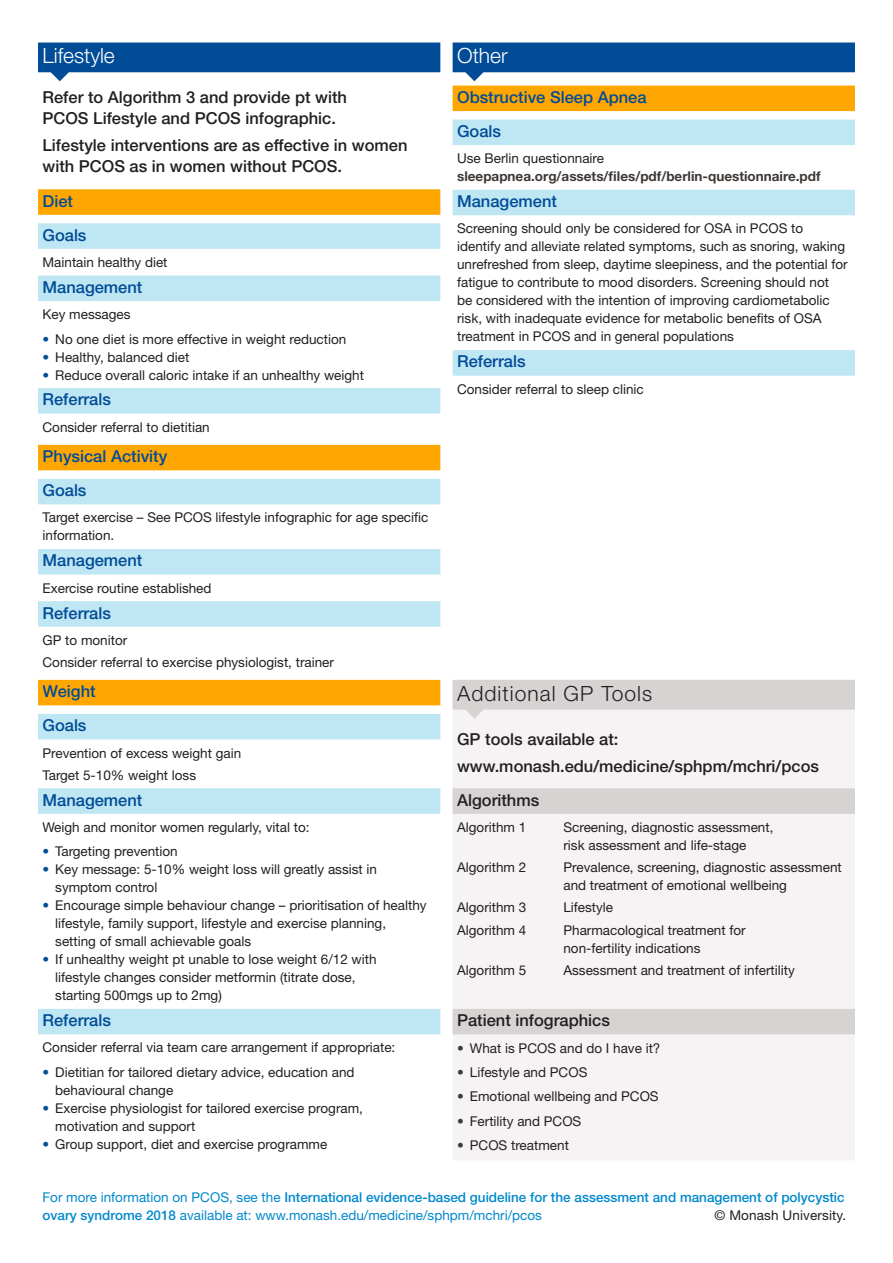
<style>
.page{position:relative;width:893px;height:1263px;background:#fff}
.page>*{position:absolute;margin:0;border:0;box-sizing:border-box;transform-origin:0 0}
.t1{font:300 21px "Helvetica Neue LT Std";letter-spacing:.05em;color:#231f20}
.t2{font:300 21px "Helvetica Neue LT Std";color:#fff}
.t3{font:500 16.5px/21px "Helvetica Neue LT Std";color:#231f20}
.t4{font:500 16.5px/34px "Helvetica Neue LT Std";color:#004c97}
.t5{font:13.5px/18px "Helvetica Neue LT Std";color:#231f20}
.t6{font:500 13.5px/18px "Helvetica Neue LT Std";color:#0088cd}
.t7{font:700 13.5px "Helvetica Neue LT Std";color:#3e3835}
.s1{color:#004c97}
.s2{color:#3e3835}
.s3{font-weight:400}
</style>
<div class="page">
<svg style="left:452px;top:42px;width:403px;height:103px"></svg>
<svg style="left:452px;top:189px;width:403px;height:27px;background:#c2e7f3"></svg>
<div style="left:452px;top:350px;width:403px;height:26px;background:#bfe6f3"></div>
<svg style="left:38px;top:42px;width:403px;height:39px"></svg>
<svg style="left:38px;top:189px;width:403px;height:60px;background:#e3ce8d"></svg>
<svg style="left:38px;top:444px;width:403px;height:61px;background:#e4cf8f"></svg>
<svg style="left:38px;top:679px;width:403px;height:61px;background:#e4cf8f"></svg>
<div style="left:38px;top:275px;width:403px;height:26px;background:#bfe6f3"></div>
<div style="left:38px;top:549px;width:403px;height:26px;background:#bfe6f3"></div>
<svg style="left:38px;top:788px;width:403px;height:26px;background:#c0e6f3"></svg>
<div style="left:38px;top:388px;width:403px;height:26px;background:#bfe6f3"></div>
<svg style="left:38px;top:601px;width:403px;height:26px;background:#c0e6f3"></svg>
<div style="left:38px;top:1009px;width:403px;height:26px;background:#bfe6f3"></div>
<div style="left:453px;top:719px;width:402px;height:441px;background:#f6f3f4"></div>
<svg style="left:452px;top:680px;width:403px;height:39px"></svg>
<svg style="left:452px;top:786px;width:403px;height:30px;background:#dbd7d7"></svg>
<svg style="left:452px;top:1006px;width:403px;height:31px"></svg>
<h1 class="t2" style="left:43px;top:43px;width:74px">Lifestyle</h1>
<p class="t3" style="left:43px;top:86px;width:306px">Refer to Algorithm 3 and provide pt with<br>PCOS Lifestyle and PCOS infographic.</p>
<p class="t3" style="left:43px;top:135px;width:367px">Lifestyle interventions are as effective in women with PCOS as in women without PCOS.</p>
<p class="t4" style="left:43px;top:184px;width:32px">Diet</p>
<p class="t4" style="left:43px;top:218px;width:46px">Goals</p>
<p class="t5" style="left:43px;top:253px;width:127px">Maintain healthy diet</p>
<p class="t4" style="left:43px;top:270px;width:101px">Management</p>
<p class="t5" style="left:43px;top:305px;width:90px">Key messages</p>
<p class="t5" style="left:43px;top:330px;width:305px"><span class="s1">•</span> No one diet is more effective in weight reduction</p>
<p class="t5" style="left:43px;top:348px;width:148px"><span class="s1">•</span> Healthy, balanced diet</p>
<p class="t5" style="left:43px;top:366px;width:323px"><span class="s1">•</span> Reduce overall caloric intake if an unhealthy weight</p>
<p class="t4" style="left:43px;top:382px;width:70px">Referrals</p>
<p class="t5" style="left:43px;top:418px;width:169px">Consider referral to dietitian</p>
<p class="t4" style="left:43px;top:439px;width:126px">Physical Activity</p>
<p class="t4" style="left:43px;top:473px;width:46px">Goals</p>
<p class="t5" style="left:43px;top:508px;width:387px">Target exercise – See PCOS lifestyle infographic for age specific information.</p>
<p class="t4" style="left:43px;top:543px;width:101px">Management</p>
<p class="t5" style="left:43px;top:579px;width:171px">Exercise routine established</p>
<p class="t4" style="left:43px;top:595px;width:70px">Referrals</p>
<p class="t5" style="left:43px;top:629px;width:293px;line-height:22.2px">GP to monitor<br>Consider referral to exercise physiologist, trainer</p>
<p class="t4" style="left:43px;top:674px;width:55px">Weight</p>
<p class="t4" style="left:43px;top:708px;width:46px">Goals</p>
<p class="t5" style="left:43px;top:741px;width:200px;line-height:22.2px">Prevention of excess weight gain<br>Target 5-10% weight loss</p>
<p class="t4" style="left:43px;top:783px;width:101px">Management</p>
<p class="t5" style="left:43px;top:818px;width:269px">Weigh and monitor women regularly, vital to:</p>
<p class="t5" style="left:43px;top:842px;width:137px"><span class="s1">•</span> Targeting prevention</p>
<p class="t5" style="left:55px;top:860px;width:323px;text-indent:-13px"><span class="s1">•</span> Key message: 5-10% weight loss will greatly assist in symptom control</p>
<p class="t5" style="left:55px;top:896px;width:373px;text-indent:-13px"><span class="s1">•</span> Encourage simple behaviour change – prioritisation of healthy lifestyle, family support, lifestyle and exercise planning, setting of small achievable goals</p>
<p class="t5" style="left:55px;top:950px;width:323px;text-indent:-13px"><span class="s1">•</span> If unhealthy weight pt unable to lose weight 6/12 with lifestyle changes consider metformin (titrate dose, starting 500mgs up to 2mg)</p>
<p class="t4" style="left:43px;top:1003px;width:70px">Referrals</p>
<p class="t5" style="left:43px;top:1038px;width:354px">Consider referral via team care arrangement if appropriate:</p>
<p class="t5" style="left:55px;top:1063px;width:301px;text-indent:-13px"><span class="s1">•</span> Dietitian for tailored dietary advice, education and behavioural change</p>
<p class="t5" style="left:55px;top:1099px;width:309px;text-indent:-13px"><span class="s1">•</span> Exercise physiologist for tailored exercise program, motivation and support</p>
<p class="t5" style="left:43px;top:1135px;width:286px"><span class="s1">•</span> Group support, diet and exercise programme</p>
<h1 class="t2" style="left:457px;top:43px;width:52px">Other</h1>
<p class="t4" style="left:457px;top:80px;width:191px">Obstructive Sleep Apnea<br>Goals</p>
<p class="t5" style="left:457px;top:149px;width:149px">Use Berlin questionnaire</p>
<p class="t7" style="left:457px;top:168px;width:365px">sleepapnea.org/assets/files/pdf/berlin-questionnaire.pdf</p>
<p class="t4" style="left:457px;top:184px;width:101px">Management</p>
<p class="t5" style="left:457px;top:219px;width:392px">Screening should only be considered for OSA in PCOS to identify and alleviate related symptoms, such as snoring, waking unrefreshed from sleep, daytime sleepiness, and the potential for fatigue to contribute to mood disorders. Screening should not<br>be considered with the intention of improving cardiometabolic risk, with inadequate evidence for metabolic benefits of OSA treatment in PCOS and in general populations</p>
<p class="t4" style="left:457px;top:344px;width:70px">Referrals</p>
<p class="t5" style="left:457px;top:380px;width:188px">Consider referral to sleep clinic</p>
<h1 class="t1" style="left:457px;top:680px;width:197px">Additional GP Tools</h1>
<p class="t3" style="left:457px;top:725px;width:363px;line-height:27.3px">GP tools available at: www.monash.edu/medicine/sphpm/mchri/pcos</p>
<p class="t3" style="left:457px;top:789px;width:84px">Algorithms</p>
<p class="t5" style="left:457px;top:818px;width:71px">Algorithm 1</p>
<p class="t5" style="left:563px;top:818px;width:212px">Screening, diagnostic assessment, risk assessment and life-stage</p>
<p class="t5" style="left:457px;top:858px;width:71px">Algorithm 2</p>
<p class="t5" style="left:563px;top:858px;width:280px">Prevalence, screening, diagnostic assessment and treatment of emotional wellbeing</p>
<p class="t5" style="left:457px;top:898px;width:71px">Algorithm 3</p>
<p class="t5" style="left:563px;top:898px;width:51px">Lifestyle</p>
<p class="t5" style="left:457px;top:921px;width:71px">Algorithm 4</p>
<p class="t5" style="left:563px;top:921px;width:184px">Pharmacological treatment for non-fertility indications</p>
<p class="t5" style="left:457px;top:961px;width:71px">Algorithm 5</p>
<p class="t5" style="left:563px;top:961px;width:233px">Assessment and treatment of infertility</p>
<p class="t3" style="left:457px;top:1010px;width:154px">Patient infographics</p>
<p class="t5" style="left:457px;top:1038px;width:205px"><span class="s2">•</span> What is PCOS and do I have it?</p>
<p class="t5" style="left:457px;top:1063px;width:132px"><span class="s2">•</span> Lifestyle and PCOS</p>
<p class="t5" style="left:457px;top:1087px;width:203px"><span class="s2">•</span> Emotional wellbeing and PCOS</p>
<p class="t5" style="left:457px;top:1112px;width:126px"><span class="s2">•</span> Fertility and PCOS</p>
<p class="t5" style="left:457px;top:1136px;width:113px"><span class="s2">•</span> PCOS treatment</p>
<p class="t6" style="left:43px;top:1188px;width:804px"><span class="s3">For more information on PCOS, see the</span> International evidence-based guideline for the assessment and management of polycystic ovary syndrome 2018 <span class="s3">available at: www.monash.edu/medicine/sphpm/mchri/pcos</span></p>
<p class="t5" style="left:715px;top:1206px;width:133px">© Monash University.</p>
</div>
